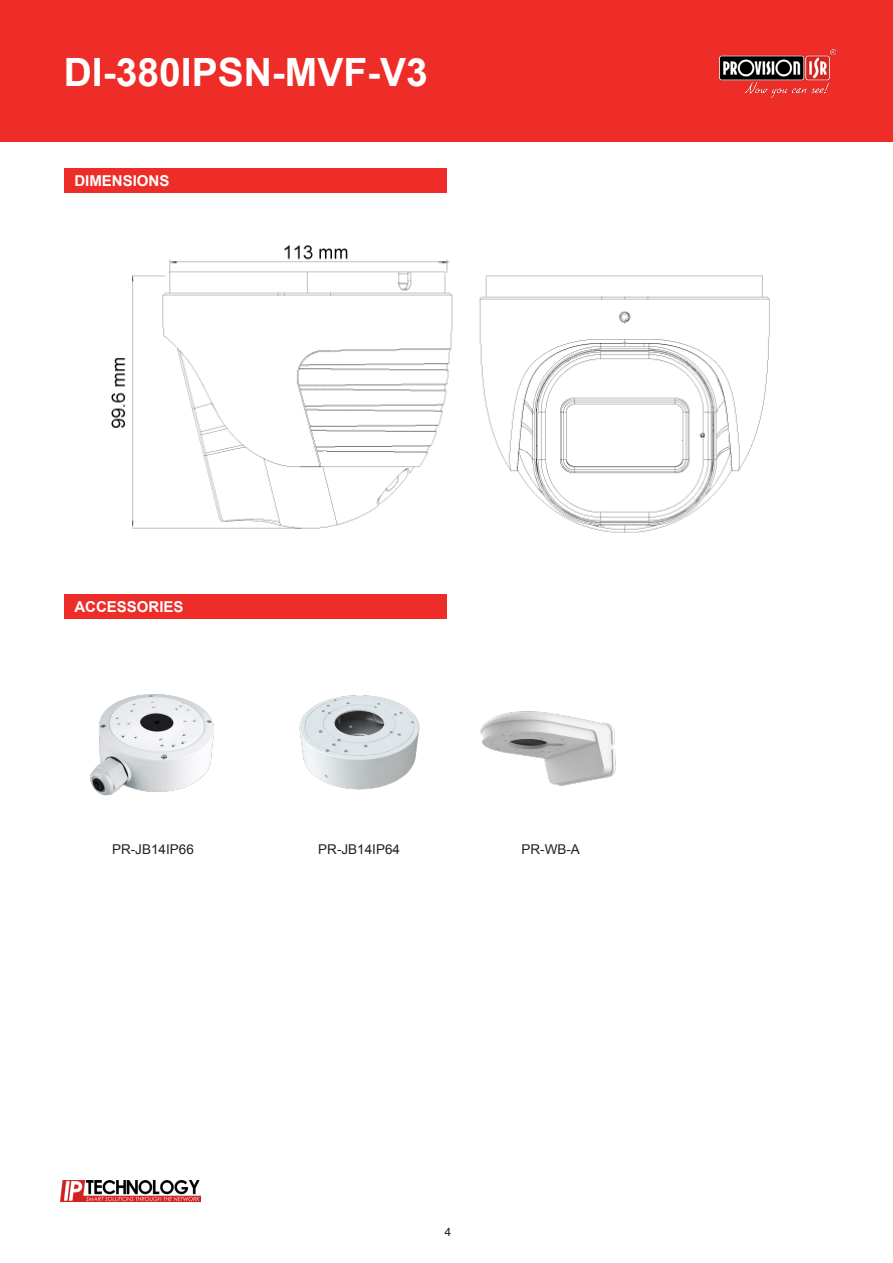
<style>
.page{position:relative;width:893px;height:1263px;background:#fff}
.page>*{position:absolute;margin:0;border:0;box-sizing:border-box;transform-origin:0 0}
.t1{font:700 39px "Arial";color:#fff}
.t2{font:700 15px "Arial";color:#fff}
.t3{font:13.5px "Arial";color:#231f20}
.t4{font:12px "Helvetica";color:#231f20}
</style>
<div class="page">
<div style="left:0;top:0;width:893px;height:141px;background:#ee2d28"></div>
<img style="left:719px;top:50px;width:117px;height:47px">
<img style="left:60px;top:1180px;width:140px;height:22px">
<div style="left:64px;top:168px;width:382px;height:25px;background:#ee2d28"></div>
<div style="left:64px;top:594px;width:382px;height:25px;background:#ee2d28"></div>
<img style="left:111px;top:245px;width:659px;height:288px">
<img style="left:90px;top:694px;width:125px;height:102px">
<img style="left:299px;top:695px;width:121px;height:95px">
<img style="left:480px;top:711px;width:136px;height:75px">
<p class="t1" style="left:64px;top:46px;width:366px">DI-380IPSN-MVF-V3</p>
<p class="t2" style="left:74px;top:171px;width:97px">DIMENSIONS</p>
<p class="t2" style="left:74px;top:597px;width:111px">ACCESSORIES</p>
<p class="t3" style="left:112px;top:840px;width:83px">PR-JB14IP66</p>
<p class="t3" style="left:318px;top:840px;width:83px">PR-JB14IP64</p>
<p class="t3" style="left:521px;top:840px;width:60px">PR-WB-A</p>
<p class="t4" style="left:444px;top:1222px;width:8px">4</p>
</div>
